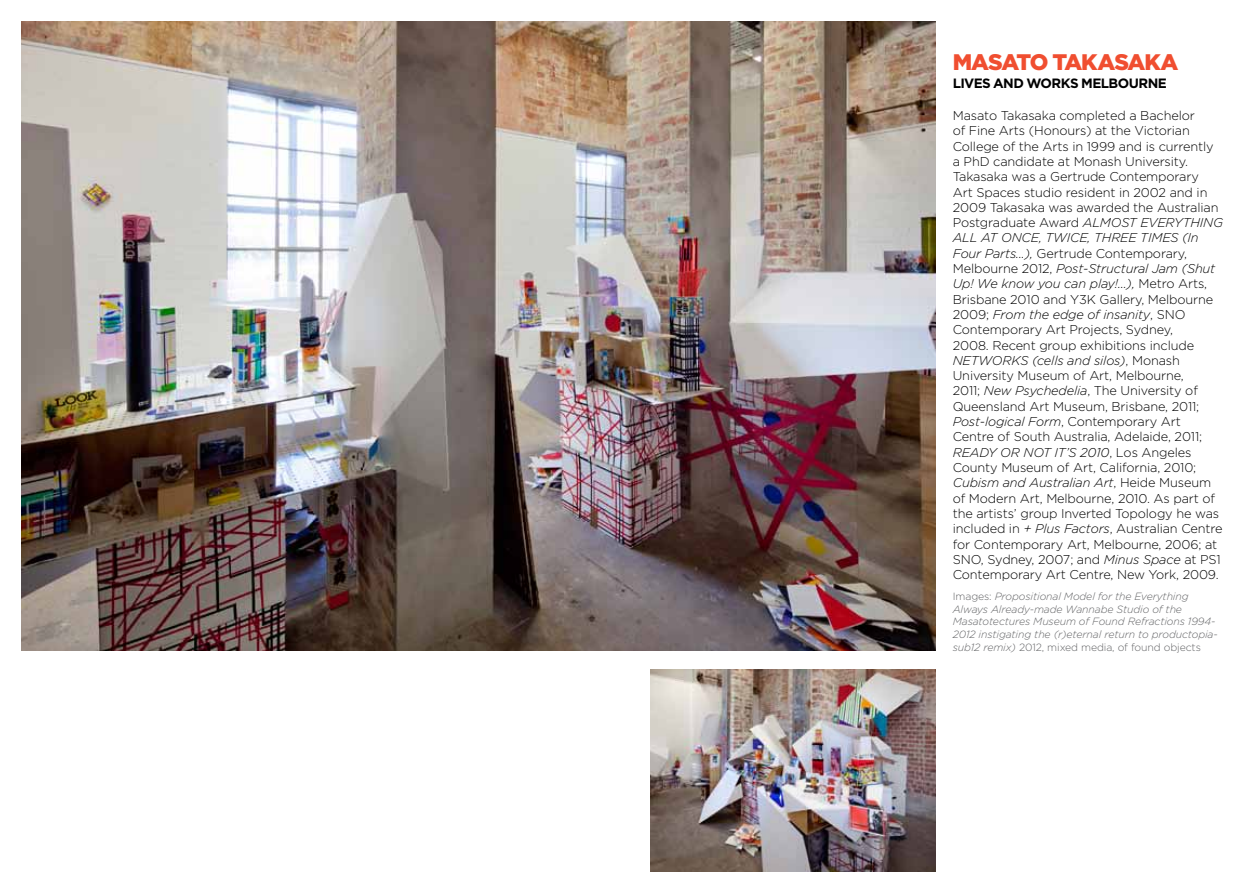
<style>
.page{position:relative;width:1259px;height:893px;background:#fff}
.page>*{position:absolute;margin:0;border:0;box-sizing:border-box;transform-origin:0 0}
.t1{font:900 22.5px "Gotham HTF";color:#f04e30}
.t2{font:700 13.5px "Gotham HTF";letter-spacing:-.04em;color:#000}
.t3{font:300 12.75px/15.3px "Gotham HTF";letter-spacing:-.01em;color:#000}
.t4{font:italic 300 10.5px/12.6px "Gotham HTF";letter-spacing:-.01em;color:#636466}
.s1{font-style:italic}
.s2{font-style:normal}
</style>
<div class="page">
<img style="left:21px;top:21px;width:914px;height:630px">
<img style="left:651px;top:669px;width:284px;height:203px">
<h1 class="t1" style="left:952px;top:49px;width:35px">MASATO</h1>
<h1 class="t1" style="left:1052px;top:49px;width:62px">TAKASA</h1>
<h1 class="t1" style="left:1144px;top:49px;width:35px">KA</h1>
<p class="t2" style="left:952px;top:75px;width:216px">LIVES AND WORKS MELBOURNE</p>
<p class="t3" style="left:952px;top:108px;width:272px">Masato Takasaka completed a Bachelor<br>of Fine Arts (Honours) at the Victorian College of the Arts in 1999 and is currently a PhD candidate at Monash University.<br>Takasaka was a Gertrude Contemporary<br>Art Spaces studio resident in 2002 and in 2009 Takasaka was awarded the Australian Postgraduate Award <span class="s1">ALMOST EVERYTHING ALL AT ONCE, TWICE, THREE TIMES (In Four Parts...),</span> Gertrude Contemporary, Melbourne 2012, <span class="s1">Post-Structural Jam (Shut Up! We know you can play!…),</span> Metro Arts, Brisbane 2010 and Y3K Gallery, Melbourne 2009; <span class="s1">From the edge of insanity</span>, SNO Contemporary Art Projects, Sydney,<br>2008. Recent group exhibitions include <span class="s1">NETWORKS (cells and silos)</span>, Monash University Museum of Art, Melbourne,<br>2011; <span class="s1">New Psychedelia</span>, The University of Queensland Art Museum, Brisbane, 2011; <span class="s1">Post-logical Form</span>, Contemporary Art Centre of South Australia, Adelaide, 2011; <span class="s1">READY OR NOT IT’S 2010</span>, Los Angeles County Museum of Art, California, 2010; <span class="s1">Cubism and Australian Art</span>, Heide Museum of Modern Art, Melbourne, 2010. As part of the artists’ group Inverted Topology he was included in <span class="s1">+ Plus Factors</span>, Australian Centre for Contemporary Art, Melbourne, 2006; at SNO, Sydney, 2007; and <span class="s1">Minus Space</span> at PS1<br>Contemporary Art Centre, New York, 2009.</p>
<p class="t4" style="left:952px;top:590px;width:266px"><span class="s2">Images:</span> Propositional Model for the Everything Always Already-made Wannabe Studio of the Masatotectures Museum of Found Refractions 1994- 2012 instigating the (r)eternal return to productopia&shy;sub12 remix) <span class="s2">2012, mixed media, of found objects</span></p>
</div>
